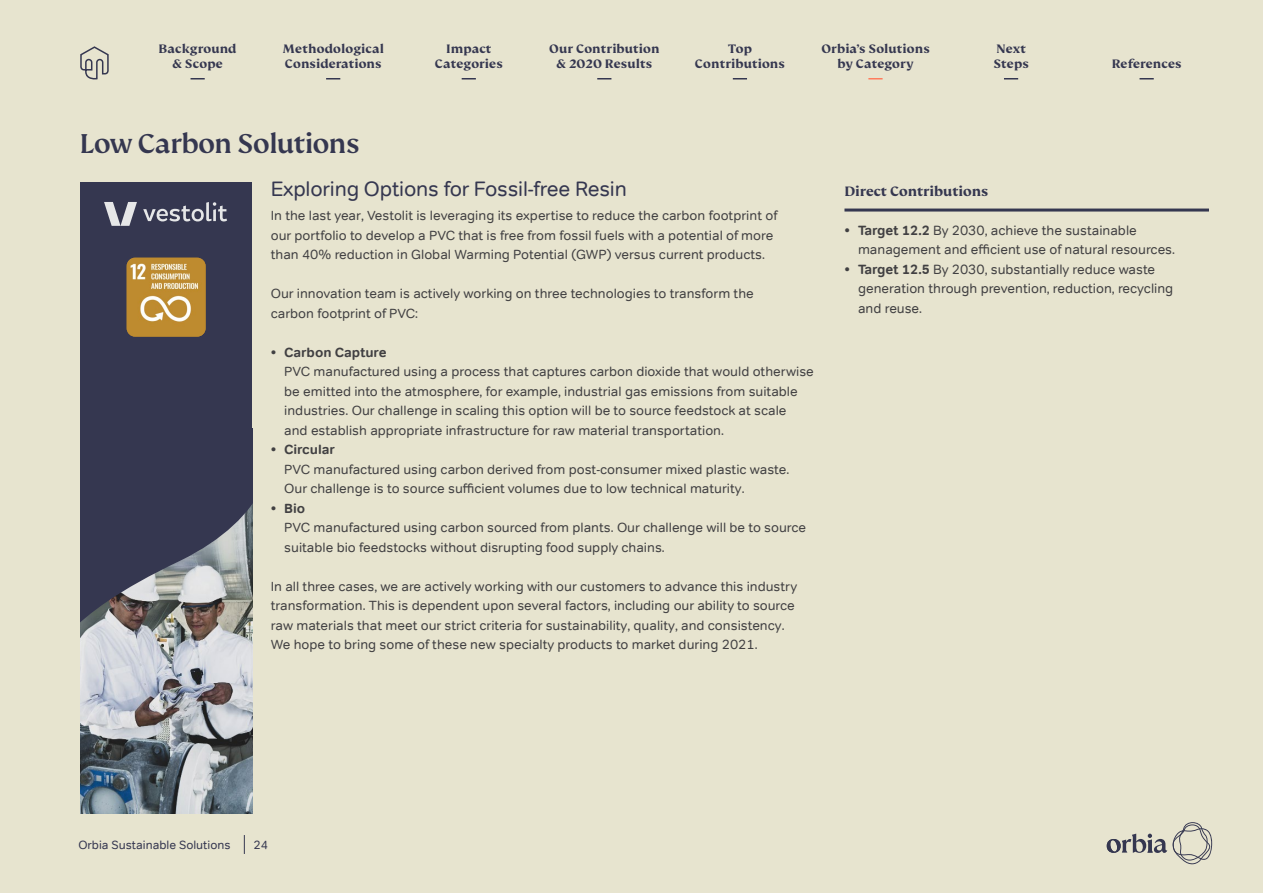
<style>
.page{position:relative;width:1263px;height:893px;background:#e7e4cf}
.page>*{position:absolute;margin:0;border:0;box-sizing:border-box;transform-origin:0 0}
.t1{font:500 30px "FS Kim";letter-spacing:-.02em;color:#353750}
.t2{font:21px "Tondo";letter-spacing:-.01em;color:#353750}
.t3{font:700 15px "FS Kim";color:#353750}
.t4{font:13.5px/19.5px "Tondo Trial";color:#414042}
.t5{font:700 13.5px/15px "FS Kim";letter-spacing:.01em;color:#353750;text-align:center}
.t6{font:13.35px/19.5px "Tondo Trial";color:#414042}
.t7{font:700 13.35px "Tondo Trial";color:#414042}
.t8{font:12px "Tondo Trial";color:#353750}
.s1{font-weight:700}
</style>
<div class="page">
<svg style="left:80px;top:46px;width:29px;height:34px"></svg>
<svg style="left:191px;top:78px;width:14px;height:2px"></svg>
<svg style="left:326px;top:78px;width:14px;height:2px"></svg>
<svg style="left:597px;top:78px;width:14px;height:2px"></svg>
<svg style="left:733px;top:78px;width:14px;height:2px"></svg>
<svg style="left:868px;top:78px;width:15px;height:2px"></svg>
<svg style="left:1004px;top:78px;width:14px;height:2px"></svg>
<svg style="left:1139px;top:78px;width:15px;height:2px"></svg>
<svg style="left:462px;top:78px;width:14px;height:2px"></svg>
<svg style="left:244px;top:835px;width:1px;height:19px"></svg>
<div style="left:80px;top:182px;width:172px;height:631px;background:#353750"></div>
<img style="left:127px;top:258px;width:79px;height:79px">
<img style="left:80px;top:677px;width:172px;height:136px">
<svg style="left:104px;top:202px;width:33px;height:24px"></svg>
<svg style="left:143px;top:202px;width:84px;height:19px"></svg>
<hr style="left:844px;top:209px;width:365px;height:3px;background:#353750">
<svg style="left:80px;top:505px;width:172px;height:172px"></svg>
<svg style="left:1107px;top:822px;width:105px;height:42px"></svg>
<p class="t5" style="left:159px;top:42px;width:80px">Background &amp; Scope</p>
<p class="t5" style="left:283px;top:42px;width:103px;text-align:left">Methodological<br>Considerations</p>
<p class="t5" style="left:549px;top:42px;width:112px">Our Contribution &amp; 2020 Results</p>
<p class="t5" style="left:695px;top:42px;width:91px">Top<br>Contributions</p>
<p class="t5" style="left:821px;top:42px;width:110px">Orbia’s Solutions by Category</p>
<p class="t5" style="left:993px;top:42px;width:37px;text-align:left">Next<br>Steps</p>
<p class="t5" style="left:435px;top:42px;width:69px">Impact<br>Categories</p>
<p class="t5" style="left:1112px;top:57px;width:71px">References</p>
<h1 class="t1" style="left:80px;top:127px;width:281px">Low Carbon Solutions</h1>
<h2 class="t2" style="left:271px;top:176px;width:358px">Exploring Options for Fossil-free Resin</h2>
<p class="t6" style="left:271px;top:206px;width:508px">In the last year, Vestolit is leveraging its expertise to reduce the carbon footprint of our portfolio to develop a PVC that is free from fossil fuels with a potential of more than 40% reduction in Global Warming Potential (GWP) versus current products.</p>
<p class="t6" style="left:271px;top:284px;width:485px">Our innovation team is actively working on three technologies to transform the carbon footprint of PVC:</p>
<p class="t7" style="left:271px;top:344px;width:117px">• Carbon Capture</p>
<p class="t6" style="left:284px;top:362px;width:531px">PVC manufactured using a process that captures carbon dioxide that would otherwise be emitted into the atmosphere, for example, industrial gas emissions from suitable industries. Our challenge in scaling this option will be to source feedstock at scale<br>and establish appropriate infrastructure for raw material transportation.</p>
<p class="t7" style="left:271px;top:441px;width:66px">• Circular</p>
<p class="t6" style="left:284px;top:459px;width:507px">PVC manufactured using carbon derived from post-consumer mixed plastic waste.<br>Our challenge is to source sufficient volumes due to low technical maturity.</p>
<p class="t7" style="left:271px;top:500px;width:36px">• Bio</p>
<p class="t6" style="left:284px;top:518px;width:523px">PVC manufactured using carbon sourced from plants. Our challenge will be to source suitable bio feedstocks without disrupting food supply chains.</p>
<p class="t6" style="left:271px;top:576px;width:528px">In all three cases, we are actively working with our customers to advance this industry transformation. This is dependent upon several factors, including our ability to source raw materials that meet our strict criteria for sustainability, quality, and consistency.<br>We hope to bring some of these new specialty products to market during 2021.</p>
<p class="t3" style="left:844px;top:183px;width:145px">Direct Contributions</p>
<p class="t4" style="left:858px;top:220px;width:319px;text-indent:-14px"><span class="s1">• Target 12.2</span> By 2030, achieve the sustainable management and efficient use of natural resources.</p>
<p class="t4" style="left:858px;top:259px;width:317px;text-indent:-14px"><span class="s1">• Target 12.5</span> By 2030, substantially reduce waste generation through prevention, reduction, recycling and reuse.</p>
<p class="t8" style="left:78px;top:837px;width:154px">Orbia Sustainable Solutions</p>
<p class="t8" style="left:253px;top:837px;width:16px">24</p>
</div>
